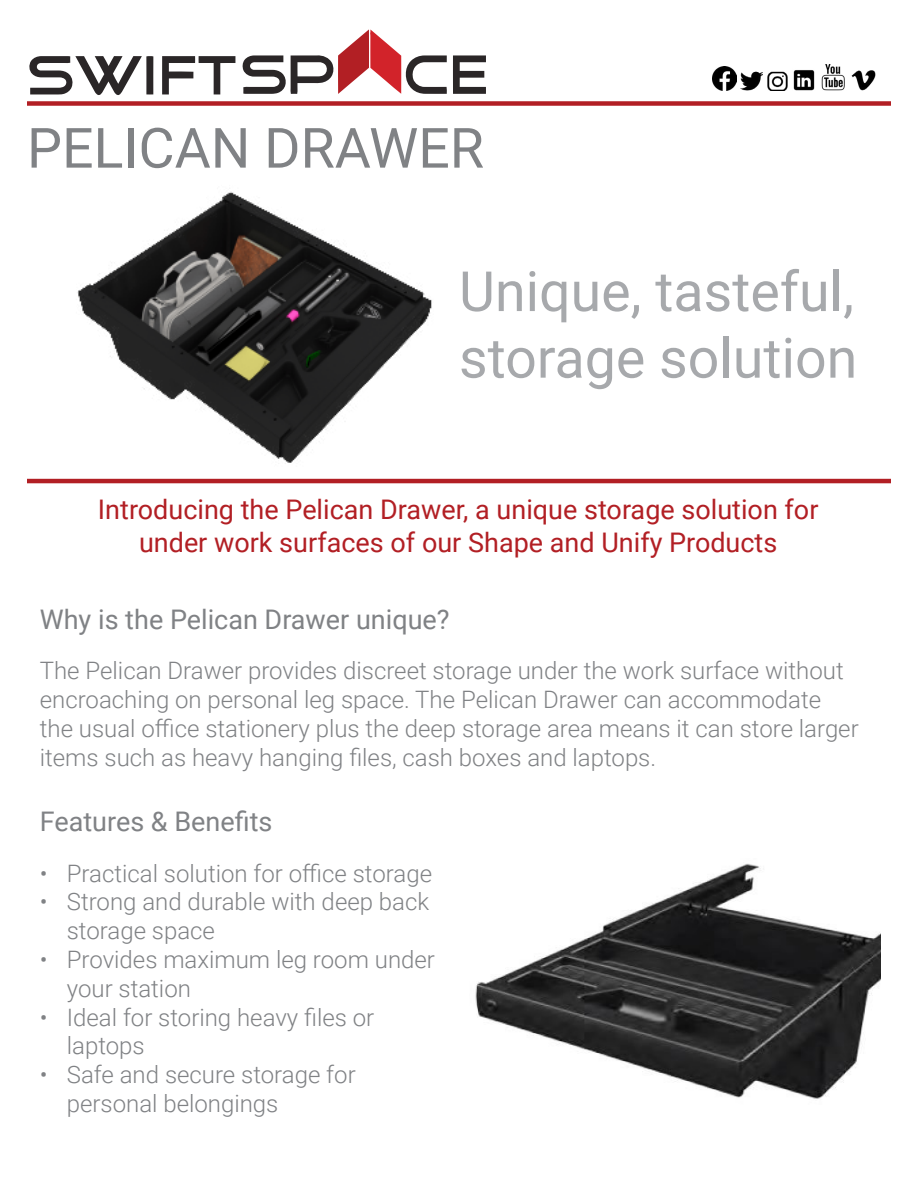
<style>
.page{position:relative;width:918px;height:1188px;background:#fff}
.page>*{position:absolute;margin:0;border:0;box-sizing:border-box;transform-origin:0 0}
.t1{font:55.5px/66.6px "Roboto";color:#a7a9ac}
.t2{font:55.5px "Roboto";color:#808285}
.t3{font:27px/32.4px "Roboto";color:#b21f24;text-align:center}
.t4{font:27px "Roboto";color:#808285}
.t5{font:300 24px/28.8px "Roboto";color:#808285}
</style>
<div class="page">
<svg style="left:453px;top:55px;width:33px;height:39px"></svg>
<svg style="left:29px;top:56px;width:113px;height:39px"></svg>
<div style="left:146px;top:56px;width:7px;height:38px;background:#2a2627"></div>
<svg style="left:242px;top:29px;width:205px;height:65px"></svg>
<svg style="left:162px;top:56px;width:73px;height:38px"></svg>
<div style="left:27px;top:101px;width:864px;height:5px;background:#b21f24"></div>
<img style="left:55px;top:191px;width:405px;height:288px">
<hr style="left:27px;top:479px;width:864px;height:4px;background:#b21f24">
<img style="left:475px;top:863px;width:406px;height:236px">
<img style="left:793px;top:70px;width:22px;height:20px">
<img style="left:821px;top:64px;width:24px;height:26px">
<img style="left:740px;top:71px;width:22px;height:19px">
<img style="left:713px;top:66px;width:24px;height:24px">
<img style="left:851px;top:70px;width:25px;height:20px">
<img style="left:767px;top:71px;width:21px;height:19px">
<h1 class="t2" style="left:27px;top:109px;width:458px">PELICAN DRAWER</h1>
<h1 class="t1" style="left:459px;top:256px;width:400px">Unique, tasteful, storage solution</h1>
<p class="t3" style="left:98px;top:493px;width:722px">Introducing the Pelican Drawer, a unique storage solution for under work surfaces of our Shape and Unify Products</p>
<p class="t4" style="left:40px;top:600px;width:411px">Why is the Pelican Drawer unique?</p>
<p class="t5" style="left:40px;top:655px;width:820px">The Pelican Drawer provides discreet storage under the work surface without encroaching on personal leg space. The Pelican Drawer can accommodate the usual office stationery plus the deep storage area means it can store larger items such as heavy hanging files, cash boxes and laptops.</p>
<p class="t4" style="left:40px;top:803px;width:234px">Features &amp; Benefits</p>
<p class="t5" style="left:40px;top:858px;width:394px">• Practical solution for office storage</p>
<p class="t5" style="left:67px;top:887px;width:364px;text-indent:-27px">• Strong and durable with deep back storage space</p>
<p class="t5" style="left:67px;top:944px;width:370px;text-indent:-27px">• Provides maximum leg room under your station</p>
<p class="t5" style="left:67px;top:1002px;width:309px;text-indent:-27px">• Ideal for storing heavy files or laptops</p>
<p class="t5" style="left:67px;top:1059px;width:290px;text-indent:-27px">• Safe and secure storage for personal belongings</p>
</div>
